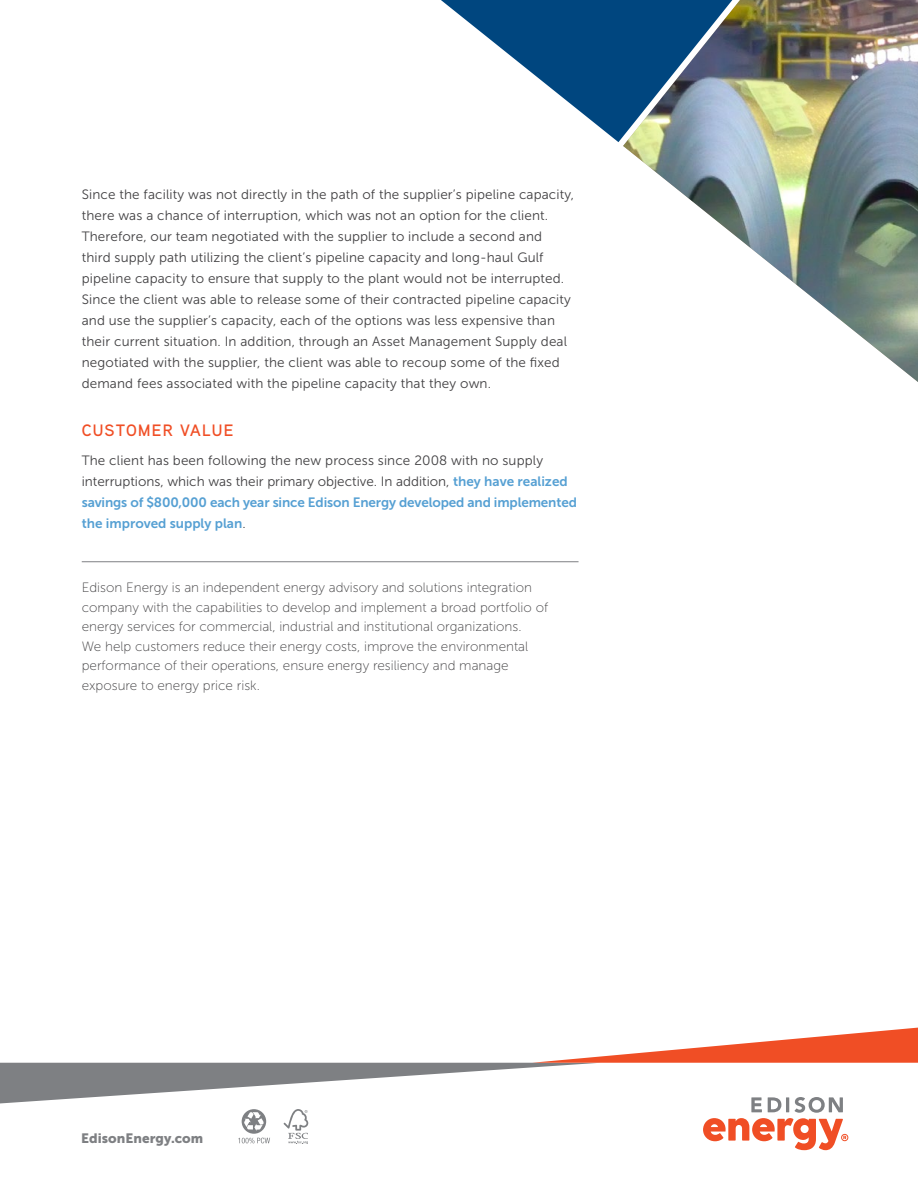
<style>
.page{position:relative;width:918px;height:1188px;background:#fff}
.page>*{position:absolute;margin:0;border:0;box-sizing:border-box;transform-origin:0 0}
.Subhead{font:600 16.5px "Aaux Next";letter-spacing:.07em;color:#f04e25}
.Body_Copy{font:13.5px/21px "Museo Sans 300";letter-spacing:.01em;color:#414042}
.About_Edison_Energy{font:13.5px/19.5px "Museo Sans 100";color:#414042}
.t1{font:13.5px "Museo Sans 900";color:#7e8083}
.s1{font-family:"Museo Sans 700";color:#56a0d3}
</style>
<div class="page">
<hr style="left:82px;top:561px;width:497px;height:1px;background:#7e8083">
<svg style="left:441px;top:0;width:182px;height:142px"></svg>
<img style="left:623px;top:0;width:295px;height:382px">
<svg style="left:0;top:1028px;width:918px;height:122px"></svg>
<p class="Body_Copy" style="left:82px;top:184px;width:494px">Since the facility was not directly in the path of the supplier’s pipeline capacity, there was a chance of interruption, which was not an option for the client.<br>Therefore, our team negotiated with the supplier to include a second and third supply path utilizing the client’s pipeline capacity and long-haul Gulf pipeline capacity to ensure that supply to the plant would not be interrupted.<br>Since the client was able to release some of their contracted pipeline capacity and use the supplier’s capacity, each of the options was less expensive than their current situation. In addition, through an Asset Management Supply deal negotiated with the supplier, the client was able to recoup some of the fixed demand fees associated with the pipeline capacity that they own.</p>
<p class="Subhead" style="left:82px;top:419px;width:153px">CUSTOMER VALUE</p>
<p class="Body_Copy" style="left:82px;top:450px;width:497px">The client has been following the new process since 2008 with no supply interruptions, which was their primary objective. In addition, <span class="s1">they have realized savings of $800,000 each year since Edison Energy developed and implemented the improved supply plan</span>.</p>
<p class="About_Edison_Energy" style="left:82px;top:578px;width:468px">Edison Energy is an independent energy advisory and solutions integration company with the capabilities to develop and implement a broad portfolio of energy services for commercial, industrial and institutional organizations.<br>We help customers reduce their energy costs, improve the environmental performance of their operations, ensure energy resiliency and manage exposure to energy price risk.</p>
<p class="t1" style="left:81px;top:1131px;width:124px">EdisonEnergy.com</p>
</div>
